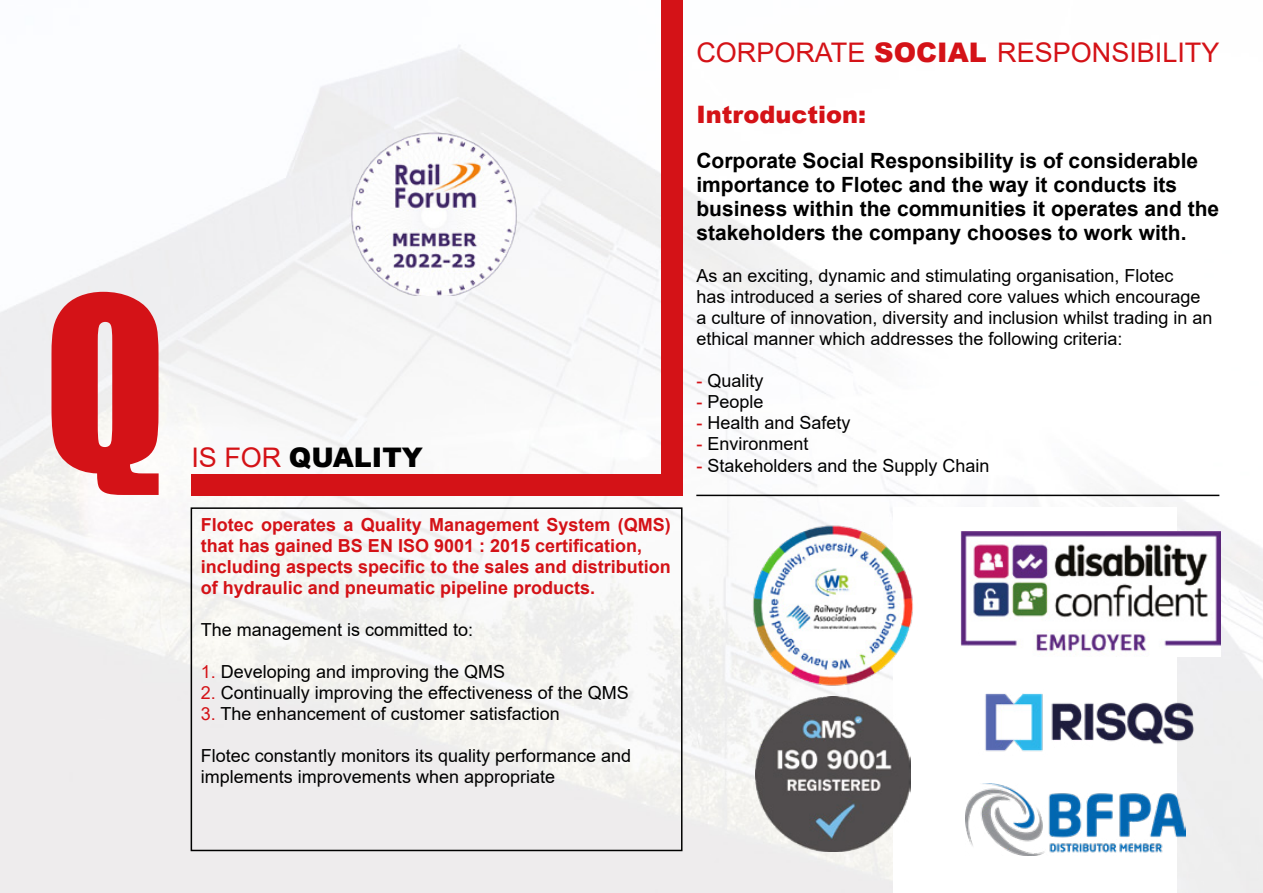
<style>
.page{position:relative;width:1263px;height:893px;background:#fff}
.page>*{position:absolute;margin:0;border:0;box-sizing:border-box;transform-origin:0 0}
.t1{font:225px "Impact";color:#d41217}
.t2{font:27px "Arial";color:#d41217}
.t3{font:900 27px "Arial";color:#000}
.t4{font:900 24px "Arial";color:#d41217}
.t5{font:700 21px/24px "Arial";color:#000}
.t6{font:18px/21px "Arial";color:#000}
.t7{font:700 18px/21px "Arial";color:#d41217}
.s1{font-weight:900}
.s2{color:#d41217}
.s3{font-weight:400;color:#d41217}
</style>
<div class="page">
<img style="left:0;top:0;width:1263px;height:893px">
<div style="left:893px;top:507px;width:284px;height:386px;background:#fff"></div>
<div style="left:191px;top:474px;width:491px;height:21px;background:#d41217"></div>
<div style="left:661px;top:0;width:21px;height:485px;background:#d41217"></div>
<div style="left:191px;top:507px;width:491px;height:344px;border:2px solid #000"></div>
<img style="left:985px;top:667px;width:234px;height:98px">
<img style="left:965px;top:783px;width:221px;height:72px">
<hr style="left:696px;top:495px;width:523px;height:1px;background:#000">
<img style="left:961px;top:532px;width:259px;height:125px">
<img style="left:755px;top:696px;width:155px;height:155px">
<img style="left:748px;top:523px;width:165px;height:165px">
<img style="left:349px;top:131px;width:169px;height:165px">
<h1 class="t1" style="left:44px;top:211px;width:124px">Q</h1>
<h2 class="t2" style="left:696px;top:34px;width:524px">CORPORATE <span class="s1">SOCIAL</span> RESPONSIBILITY</h2>
<h3 class="t4" style="left:696px;top:97px;width:171px">Introduction:</h3>
<p class="t5" style="left:696px;top:149px;width:524px">Corporate Social Responsibility is of considerable importance to Flotec and the way it conducts its business within the communities it operates and the stakeholders the company chooses to work with.</p>
<p class="t6" style="left:696px;top:265px;width:518px">As an exciting, dynamic and stimulating organisation, Flotec<br>has introduced a series of shared core values which encourage a culture of innovation, diversity and inclusion whilst trading in an ethical manner which addresses the following criteria:</p>
<p class="t6" style="left:696px;top:370px;width:69px"><span class="s2">-</span> Quality</p>
<p class="t6" style="left:696px;top:391px;width:69px"><span class="s2">-</span> People</p>
<p class="t6" style="left:696px;top:412px;width:156px"><span class="s2">-</span> Health and Safety</p>
<p class="t6" style="left:696px;top:433px;width:114px"><span class="s2">-</span> Environment</p>
<h2 class="t3" style="left:191px;top:438px;width:233px"><span class="s3">IS FOR</span> QUALITY</h2>
<p class="t6" style="left:696px;top:455px;width:295px"><span class="s2">-</span> Stakeholders and the Supply Chain</p>
<p class="t7" style="left:201px;top:514px;width:471px">Flotec operates a Quality Management System (QMS) that has gained BS EN ISO 9001 : 2015 certification, including aspects specific to the sales and distribution of hydraulic and pneumatic pipeline products.</p>
<p class="t6" style="left:201px;top:619px;width:274px">The management is committed to:</p>
<p class="t6" style="left:201px;top:661px;width:306px"><span class="s2">1.</span> Developing and improving the QMS</p>
<p class="t6" style="left:201px;top:682px;width:429px"><span class="s2">2.</span> Continually improving the effectiveness of the QMS</p>
<p class="t6" style="left:201px;top:703px;width:360px"><span class="s2">3.</span> The enhancement of customer satisfaction</p>
<p class="t6" style="left:201px;top:745px;width:432px">Flotec constantly monitors its quality performance and implements improvements when appropriate</p>
</div>
